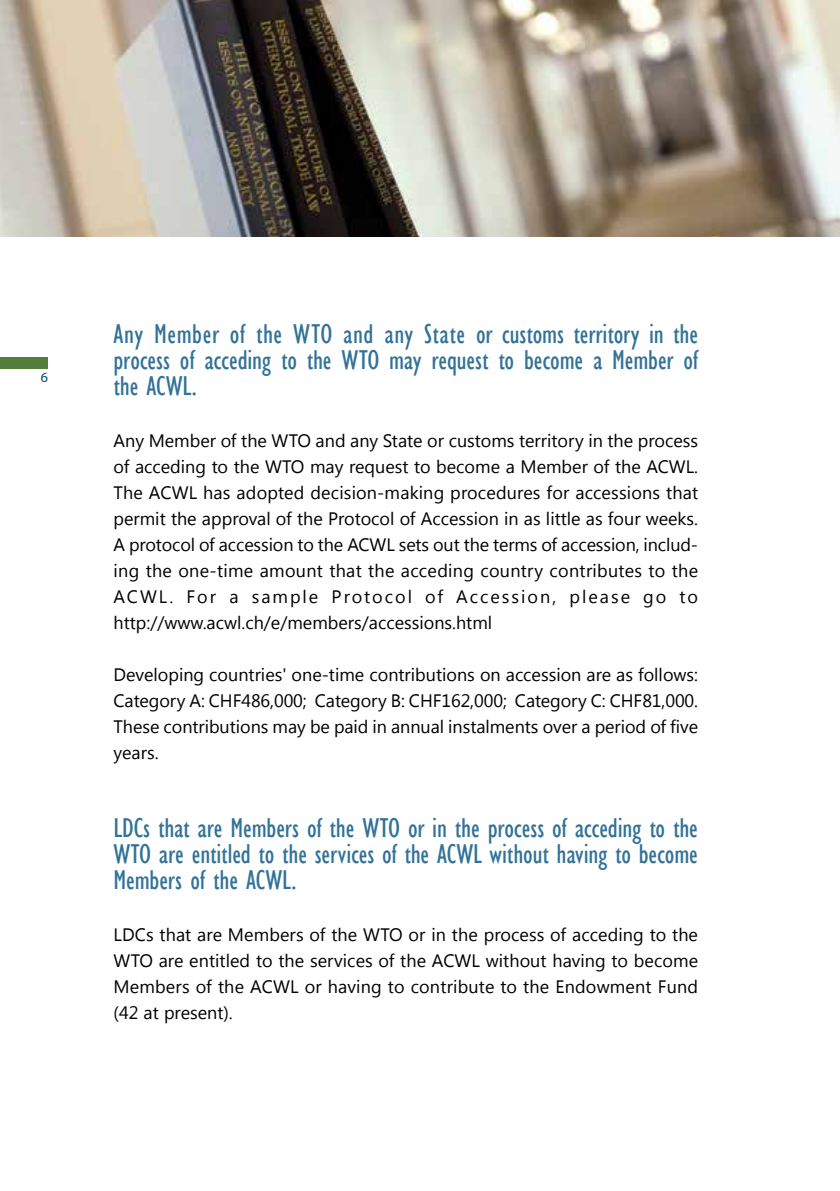
<style>
.page{position:relative;width:840px;height:1191px;background:#fff}
.page>*{position:absolute;margin:0;border:0;box-sizing:border-box;transform-origin:0 0}
.t1{font:condensed 28px/26px "Gill Sans";letter-spacing:-.005em;color:#327297;text-align:justify}
.t2{font:18px/26px "Segoe UI";color:#000;text-align:justify}
.t3{font:14px "Myriad Pro";color:#004494}
</style>
<div class="page">
<div style="left:0;top:357px;width:48px;height:12px;background:#527e3a"></div>
<img style="left:0;top:0;width:839px;height:236px">
<p class="t3" style="left:41px;top:369px;width:9px">6</p>
<h1 class="t1" style="left:113px;top:321px;width:585px">Any Member of the WTO and any State or customs territory in the process of acceding to the WTO may request to become a Member of the ACWL.</h1>
<p class="t2" style="left:113px;top:427px;width:586px">Any Member of the WTO and any State or customs territory in the process of acceding to the WTO may request to become a Member of the ACWL.<br>The ACWL has adopted decision-making procedures for accessions that permit the approval of the Protocol of Accession in as little as four weeks.<br>A protocol of accession to the ACWL sets out the terms of accession, includ&shy;ing the one-time amount that the acceding country contributes to the ACWL. For a sample Protocol of Accession, please go to http://www.acwl.ch/e/members/accessions.html</p>
<p class="t2" style="left:113px;top:660px;width:585px">Developing countries' one-time contributions on accession are as follows:<br>Category A: CHF486,000; Category B: CHF162,000; Category C: CHF81,000.<br>These contributions may be paid in annual instalments over a period of five years.</p>
<h1 class="t1" style="left:113px;top:815px;width:585px">LDCs that are Members of the WTO or in the process of acceding to the WTO are entitled to the services of the ACWL without having to become Members of the ACWL.</h1>
<p class="t2" style="left:113px;top:921px;width:586px">LDCs that are Members of the WTO or in the process of acceding to the WTO are entitled to the services of the ACWL without having to become Members of the ACWL or having to contribute to the Endowment Fund (42 at present).</p>
</div>
